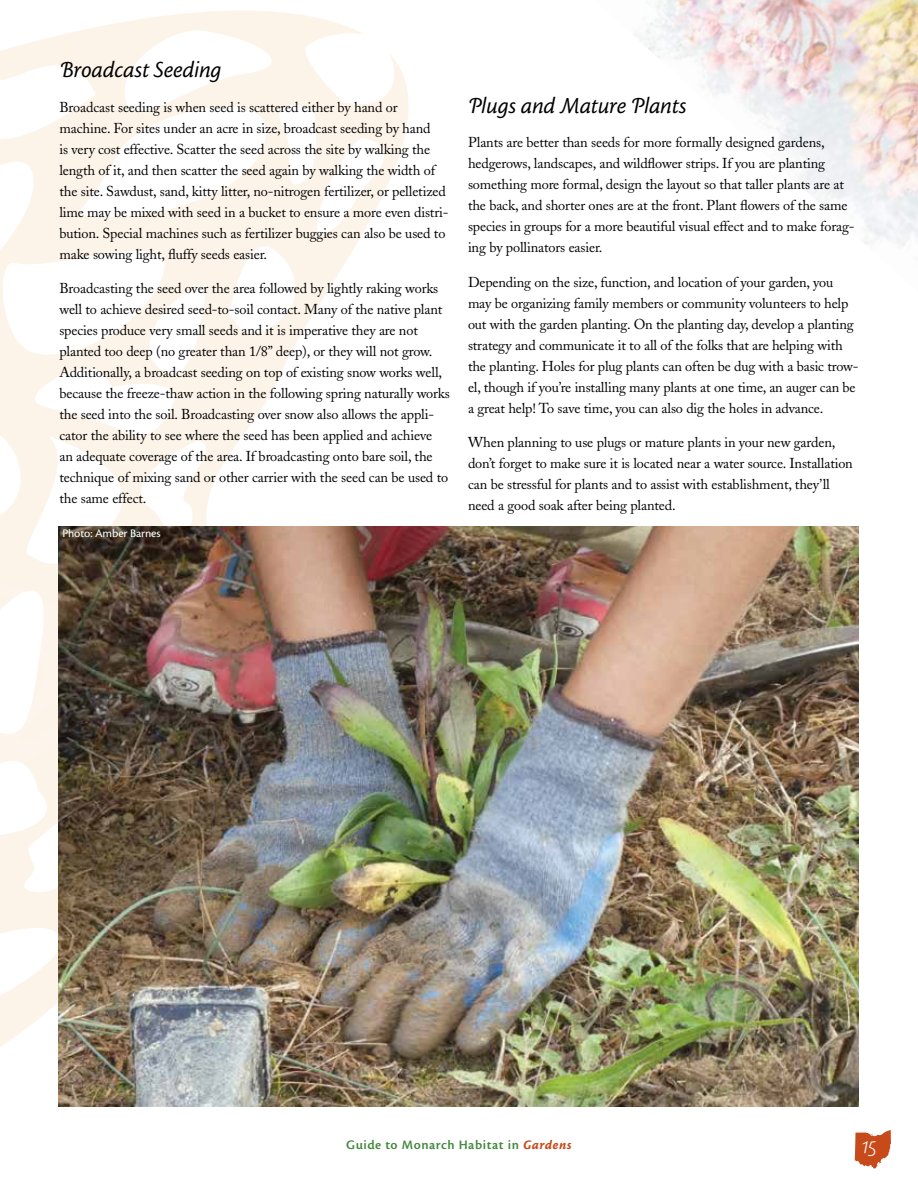
<style>
.page{position:relative;width:918px;height:1188px;background:#fff}
.page>*{position:absolute;margin:0;border:0;box-sizing:border-box;transform-origin:0 0}
.t1{font:25.5px "Cronos MM Sw 250 17";color:#fff}
.t2{font:24px "Cronos MM Sw 408 16";letter-spacing:-.01em;color:#000}
.t3{font:14.25px/21px "Adobe Caslon";letter-spacing:-.01em;color:#000}
.t4{font:13.5px "Cronos MM 574 9";letter-spacing:.04em;color:#43893e}
.t5{font:12px "Cronos MM 408 8";letter-spacing:-.01em;color:#fff}
.s1{font-family:"Cronos MM It 700 9";color:#c74a1b}
</style>
<div class="page">
<svg style="left:855px;top:1130px;width:36px;height:39px"></svg>
<img style="left:635px;top:0;width:283px;height:246px">
<svg style="left:0;top:11px;width:409px;height:526px"></svg>
<svg style="left:0;top:537px;width:58px;height:510px;fill:#fdf5ec"></svg>
<img style="left:58px;top:526px;width:801px;height:581px">
<h2 class="t2" style="left:59px;top:57px;width:164px">Broadcast Seeding</h2>
<p class="t3" style="left:59px;top:97px;width:391px">Broadcast seeding is when seed is scattered either by hand or machine. For sites under an acre in size, broadcast seeding by hand<br>is very cost effective. Scatter the seed across the site by walking the length of it, and then scatter the seed again by walking the width of the site. Sawdust, sand, kitty litter, no-nitrogen fertilizer, or pelletized lime may be mixed with seed in a bucket to ensure a more even distri&shy;bution. Special machines such as fertilizer buggies can also be used to make sowing light, fluffy seeds easier.</p>
<p class="t3" style="left:59px;top:278px;width:392px">Broadcasting the seed over the area followed by lightly raking works well to achieve desired seed-to-soil contact. Many of the native plant species produce very small seeds and it is imperative they are not planted too deep (no greater than 1/8” deep), or they will not grow.<br>Additionally, a broadcast seeding on top of existing snow works well, because the freeze-thaw action in the following spring naturally works the seed into the soil. Broadcasting over snow also allows the appli&shy;cator the ability to see where the seed has been applied and achieve<br>an adequate coverage of the area. If broadcasting onto bare soil, the technique of mixing sand or other carrier with the seed can be used to the same effect.</p>
<p class="t5" style="left:62px;top:527px;width:100px">Photo: Amber Barnes</p>
<h2 class="t2" style="left:468px;top:92px;width:220px">Plugs and Mature Plants</h2>
<p class="t3" style="left:468px;top:132px;width:388px">Plants are better than seeds for more formally designed gardens, hedgerows, landscapes, and wildflower strips. If you are planting something more formal, design the layout so that taller plants are at the back, and shorter ones are at the front. Plant flowers of the same species in groups for a more beautiful visual effect and to make forag&shy;ing by pollinators easier.</p>
<p class="t3" style="left:468px;top:271px;width:392px">Depending on the size, function, and location of your garden, you may be organizing family members or community volunteers to help out with the garden planting. On the planting day, develop a planting strategy and communicate it to all of the folks that are helping with the planting. Holes for plug plants can often be dug with a basic trow&shy;el, though if you’re installing many plants at one time, an auger can be a great help! To save time, you can also dig the holes in advance.</p>
<p class="t3" style="left:468px;top:432px;width:386px">When planning to use plugs or mature plants in your new garden, don’t forget to make sure it is located near a water source. Installation can be stressful for plants and to assist with establishment, they’ll need a good soak after being planted.</p>
<p class="t4" style="left:346px;top:1137px;width:227px">Guide to Monarch Habitat in <span class="s1">Gardens</span></p>
<h1 class="t1" style="left:862px;top:1131px;width:17px">15</h1>
</div>
